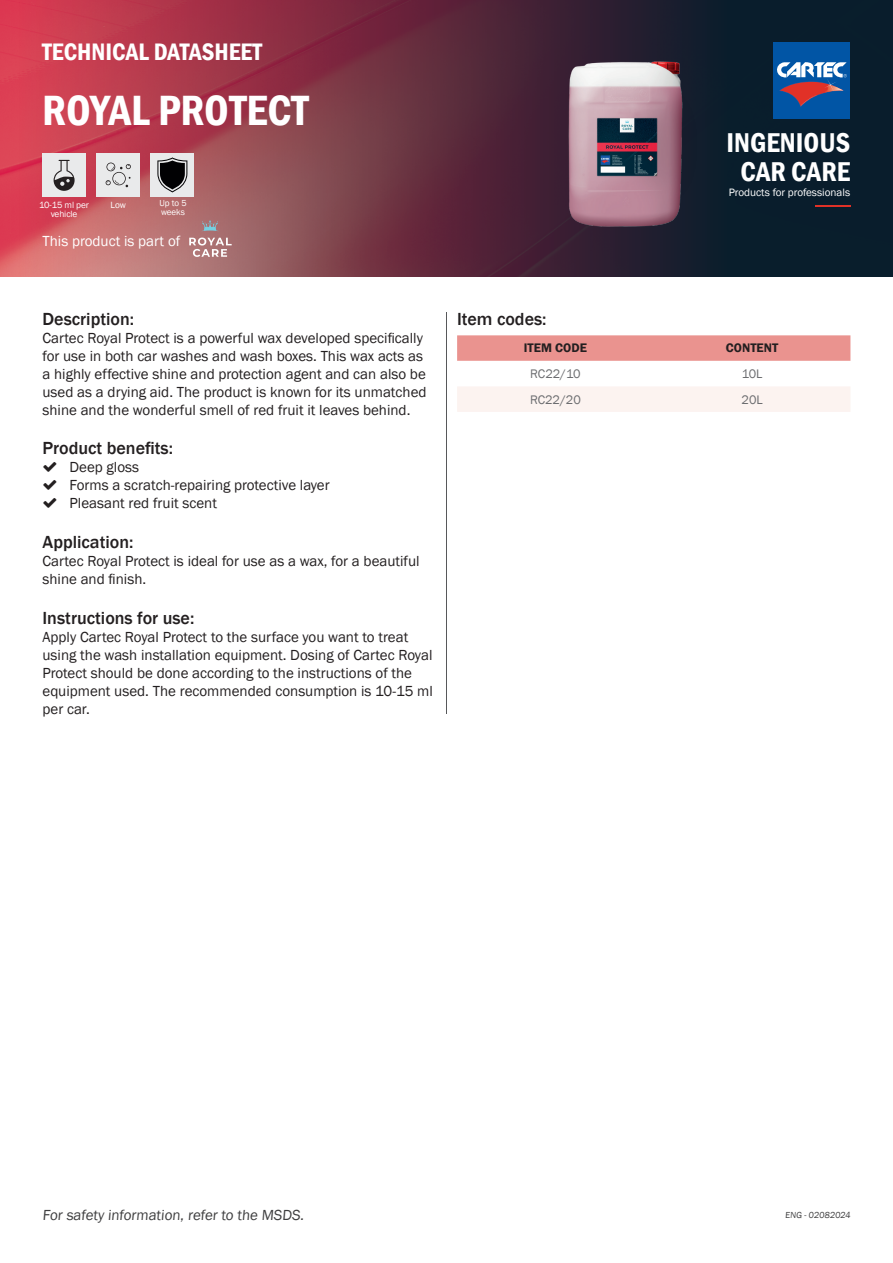
<style>
.page{position:relative;width:893px;height:1263px;background:#fff}
.page>*{position:absolute;margin:0;border:0;box-sizing:border-box;transform-origin:0 0}
.t1{font:600 condensed 43.5px "Franklin Gothic";color:#fff}
.t2{font:600 condensed 27.9px/29px "Franklin Gothic";color:#fff;text-align:center}
.t3{font:600 condensed 24.45px "Franklin Gothic";color:#fff}
.t4{font:500 18px "Franklin Gothic";color:#231f20}
.t5{font:15px/18px "Franklin Gothic";color:#231f20}
.t6{font:15px "Franklin Gothic";color:#3e3e3f}
.t7{font:15px "Franklin Gothic";color:#fff}
.t8{font:12.75px "Franklin Gothic";color:#6c6d70}
.t9{font:600 12.75px "Franklin Gothic";color:#231f20}
.t10{font:10.95px "Franklin Gothic";color:#fff}
.t11{font:9.3px/9.3px "Franklin Gothic";letter-spacing:-.01em;color:#fff;text-align:center}
.t12{font:9px "Franklin Gothic";color:#3e3e3f}
.t13{font:9px/9px "Franklin Gothic";color:#fff}
</style>
<div class="page">
<img style="left:0;top:0;width:893px;height:276px">
<div style="left:773px;top:43px;width:77px;height:76px;background:#0155a5"></div>
<svg style="left:777px;top:62px;width:70px;height:44px"></svg>
<hr style="left:815px;top:205px;width:35px;height:2px;background:#e13127">
<div style="left:42px;top:153px;width:44px;height:44px;background:#e9eaeb"></div>
<svg style="left:54px;top:160px;width:21px;height:31px"></svg>
<img style="left:554px;top:43px;width:145px;height:194px">
<div style="left:96px;top:153px;width:44px;height:44px;background:#e9eaeb"></div>
<svg style="left:106px;top:163px;width:25px;height:24px"></svg>
<div style="left:151px;top:153px;width:43px;height:44px;background:#e9eaeb"></div>
<svg style="left:157px;top:157px;width:30px;height:35px"></svg>
<svg style="left:201px;top:220px;width:18px;height:11px"></svg>
<svg style="left:189px;top:238px;width:43px;height:19px"></svg>
<hr style="left:446px;top:312px;width:1px;height:401px;background:#57585a">
<svg style="left:457px;top:335px;width:393px;height:77px"></svg>
<h3 class="t3" style="left:42px;top:35px;width:221px">TECHNICAL DATASHEET</h3>
<h1 class="t1" style="left:42px;top:81px;width:268px">ROYAL PROTECT</h1>
<p class="t11" style="left:111px;top:200px;width:17px">Low</p>
<p class="t13" style="left:159px;top:199px;width:29px">Up to 5 weeks</p>
<p class="t7" style="left:43px;top:232px;width:139px">This product is part of</p>
<p class="t11" style="left:39px;top:200px;width:51px">10-15 ml per vehicle</p>
<p class="t4" style="left:43px;top:308px;width:93px">Description:</p>
<p class="t5" style="left:43px;top:329px;width:386px">Cartec Royal Protect is a powerful wax developed specifically for use in both car washes and wash boxes. This wax acts as a highly effective shine and protection agent and can also be used as a drying aid. The product is known for its unmatched shine and the wonderful smell of red fruit it leaves behind.</p>
<p class="t4" style="left:43px;top:437px;width:132px">Product benefits:</p>
<p class="t5" style="left:70px;top:459px;width:262px">Deep gloss<br>Forms a scratch-repairing protective layer<br>Pleasant red fruit scent</p>
<p class="t4" style="left:43px;top:531px;width:92px">Application:</p>
<p class="t5" style="left:43px;top:552px;width:379px">Cartec Royal Protect is ideal for use as a wax, for a beautiful shine and finish.</p>
<p class="t4" style="left:43px;top:606px;width:153px">Instructions for use:</p>
<p class="t5" style="left:43px;top:628px;width:392px">Apply Cartec Royal Protect to the surface you want to treat using the wash installation equipment. Dosing of Cartec Royal Protect should be done according to the instructions of the equipment used. The recommended consumption is 10-15 ml per car.</p>
<h2 class="t2" style="left:727px;top:128px;width:125px">INGENIOUS<br>CAR CARE</h2>
<p class="t10" style="left:729px;top:186px;width:123px">Products for professionals</p>
<p class="t4" style="left:457px;top:308px;width:91px">Item codes:</p>
<p class="t9" style="left:524px;top:340px;width:65px">ITEM CODE</p>
<p class="t9" style="left:726px;top:340px;width:54px">CONTENT</p>
<p class="t8" style="left:530px;top:366px;width:52px">RC22/10</p>
<p class="t8" style="left:742px;top:366px;width:22px">10L</p>
<p class="t8" style="left:530px;top:392px;width:52px">RC22/20</p>
<p class="t8" style="left:741px;top:392px;width:23px">20L</p>
<p class="t6" style="left:43px;top:1206px;width:265px">For safety information, refer to the MSDS.</p>
<p class="t12" style="left:785px;top:1210px;width:68px">ENG - 02082024</p>
</div>
